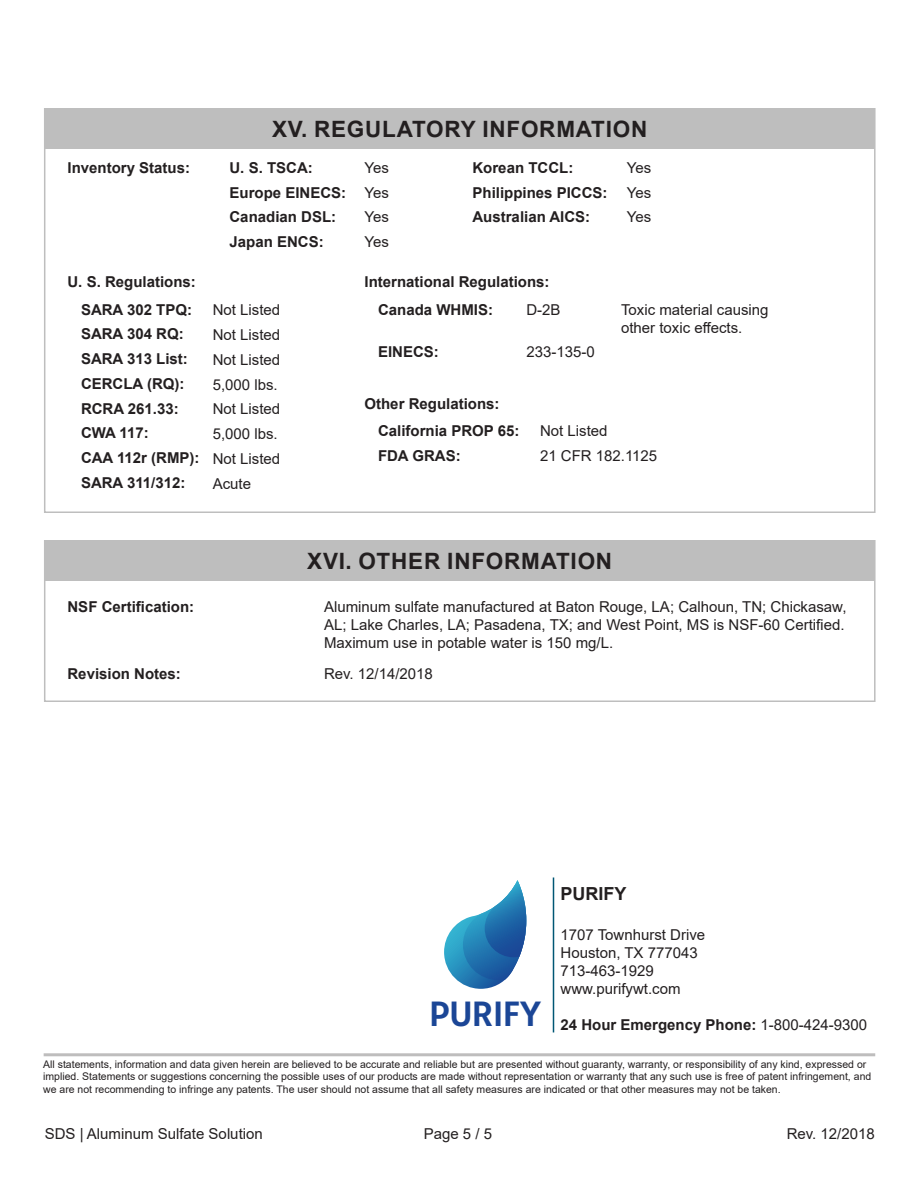
<style>
.page{position:relative;width:918px;height:1188px;background:#fff}
.page>*{position:absolute;margin:0;border:0;box-sizing:border-box;transform-origin:0 0}
.t1{font:600 36.15px "Ruck Sack";color:#1b4696}
.t2{font:700 22.5px "Arial";letter-spacing:.035em;color:#231f20}
.t3{font:700 18px "Arial";color:#231f20}
.t4{font:15px/18px "Arial";color:#231f20}
.t5{font:700 15px "Arial";color:#231f20}
.t6{font:10.5px/12.6px "Arial";color:#231f20}
.s1{font-weight:400}
</style>
<div class="page">
<hr style="left:44px;top:1053px;width:831px;height:3px;background:#bebdbd">
<svg style="left:444px;top:880px;width:82px;height:109px"></svg>
<hr style="left:553px;top:878px;width:1px;height:154px;background:#005774">
<div style="left:45px;top:109px;width:830px;height:40px;background:#bebebe"></div>
<div style="left:44px;top:540px;width:832px;height:162px;border:2px solid #bebebe"></div>
<div style="left:45px;top:541px;width:830px;height:40px;background:#bebebe"></div>
<p class="t2" style="left:272px;top:113px;width:377px">XV. REGULATORY INFORMATION</p>
<p class="t5" style="left:68px;top:157px;width:124px">Inventory Status:</p>
<p class="t5" style="left:230px;top:157px;width:85px">U. S. TSCA:</p>
<p class="t5" style="left:230px;top:182px;width:118px">Europe EINECS:</p>
<p class="t5" style="left:230px;top:207px;width:108px">Canadian DSL:</p>
<p class="t5" style="left:230px;top:231px;width:96px">Japan ENCS:</p>
<p class="t5" style="left:68px;top:272px;width:130px">U. S. Regulations:</p>
<p class="t5" style="left:81px;top:299px;width:113px">SARA 302 TPQ:</p>
<p class="t5" style="left:81px;top:324px;width:104px">SARA 304 RQ:</p>
<p class="t5" style="left:81px;top:348px;width:108px">SARA 313 List:</p>
<p class="t5" style="left:81px;top:373px;width:105px">CERCLA (RQ):</p>
<p class="t5" style="left:81px;top:398px;width:99px">RCRA 261.33:</p>
<p class="t5" style="left:81px;top:423px;width:69px">CWA 117:</p>
<p class="t5" style="left:81px;top:447px;width:120px">CAA 112r (RMP):</p>
<p class="t5" style="left:81px;top:472px;width:106px">SARA 311/312:</p>
<p class="t4" style="left:213px;top:301px;width:69px">Not Listed</p>
<p class="t4" style="left:213px;top:326px;width:69px">Not Listed</p>
<p class="t4" style="left:213px;top:351px;width:69px">Not Listed</p>
<p class="t4" style="left:213px;top:375px;width:67px">5,000 lbs.</p>
<p class="t4" style="left:213px;top:400px;width:69px">Not Listed</p>
<p class="t4" style="left:213px;top:425px;width:67px">5,000 lbs.</p>
<p class="t4" style="left:213px;top:450px;width:69px">Not Listed</p>
<p class="t4" style="left:213px;top:474px;width:40px">Acute</p>
<p class="t4" style="left:364px;top:159px;width:26px">Yes</p>
<p class="t4" style="left:364px;top:183px;width:26px">Yes</p>
<p class="t4" style="left:364px;top:208px;width:26px">Yes</p>
<p class="t4" style="left:364px;top:233px;width:26px">Yes</p>
<p class="t5" style="left:472px;top:157px;width:102px">Korean TCCL:</p>
<p class="t5" style="left:472px;top:182px;width:137px">Philippines PICCS:</p>
<p class="t5" style="left:472px;top:207px;width:119px">Australian AICS:</p>
<p class="t5" style="left:364px;top:272px;width:187px">International Regulations:</p>
<p class="t5" style="left:378px;top:299px;width:117px">Canada WHMIS:</p>
<p class="t5" style="left:378px;top:342px;width:62px">EINECS:</p>
<p class="t4" style="left:526px;top:300px;width:36px">D-2B</p>
<p class="t4" style="left:526px;top:343px;width:70px">233-135-0</p>
<p class="t4" style="left:627px;top:159px;width:26px">Yes</p>
<p class="t4" style="left:627px;top:183px;width:26px">Yes</p>
<p class="t4" style="left:627px;top:208px;width:26px">Yes</p>
<p class="t4" style="left:621px;top:300px;width:149px">Toxic material causing other toxic effects.</p>
<p class="t5" style="left:364px;top:393px;width:137px">Other Regulations:</p>
<p class="t5" style="left:378px;top:420px;width:143px">California PROP 65:</p>
<p class="t5" style="left:378px;top:445px;width:84px">FDA GRAS:</p>
<p class="t4" style="left:540px;top:422px;width:69px">Not Listed</p>
<p class="t4" style="left:540px;top:447px;width:119px">21 CFR 182.1125</p>
<p class="t2" style="left:307px;top:545px;width:307px">XVI. OTHER INFORMATION</p>
<p class="t5" style="left:68px;top:596px;width:128px">NSF Certification:</p>
<p class="t4" style="left:324px;top:597px;width:524px">Aluminum sulfate manufactured at Baton Rouge, LA; Calhoun, TN; Chickasaw,<br>AL; Lake Charles, LA; Pasadena, TX; and West Point, MS is NSF-60 Certified.<br>Maximum use in potable water is 150 mg/L.</p>
<p class="t5" style="left:68px;top:663px;width:115px">Revision Notes:</p>
<p class="t4" style="left:324px;top:665px;width:110px">Rev. 12/14/2018</p>
<p class="t1" style="left:430px;top:989px;width:113px">PURIFY</p>
<p class="t3" style="left:561px;top:881px;width:68px">PURIFY</p>
<p class="t4" style="left:561px;top:925px;width:146px">1707 Townhurst Drive</p>
<p class="t4" style="left:561px;top:943px;width:139px">Houston, TX 777043</p>
<p class="t4" style="left:561px;top:961px;width:95px">713-463-1929</p>
<p class="t4" style="left:561px;top:979px;width:122px">www.purifywt.com</p>
<p class="t5" style="left:561px;top:1014px;width:308px">24 Hour Emergency Phone: <span class="s1">1-800-424-9300</span></p>
<p class="t6" style="left:43px;top:1058px;width:830px">All statements, information and data given herein are believed to be accurate and reliable but are presented without guaranty, warranty, or responsibility of any kind, expressed or implied. Statements or suggestions concerning the possible uses of our products are made without representation or warranty that any such use is free of patent infringement, and we are not recommending to infringe any patents. The user should not assume that all safety measures are indicated or that other measures may not be taken.</p>
<p class="t4" style="left:45px;top:1125px;width:220px">SDS | Aluminum Sulfate Solution</p>
<p class="t4" style="left:424px;top:1125px;width:70px">Page 5 / 5</p>
<p class="t4" style="left:787px;top:1125px;width:90px">Rev. 12/2018</p>
</div>
